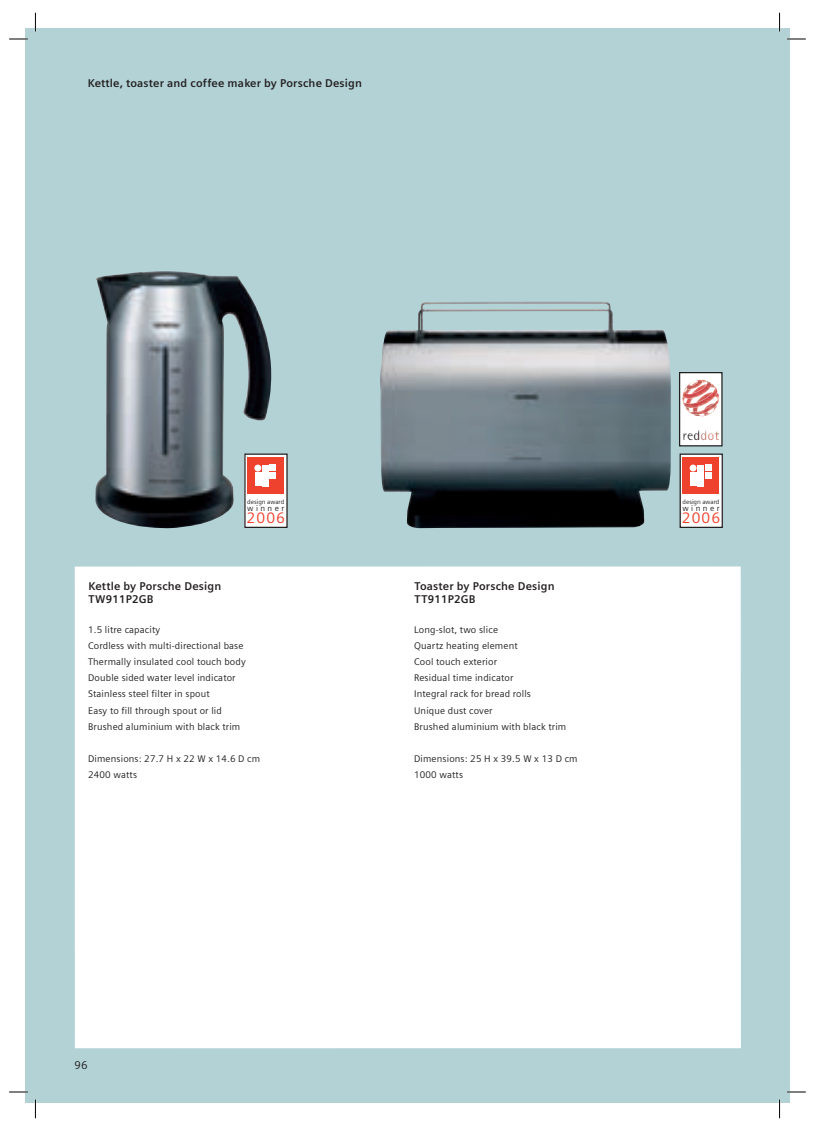
<style>
.page{position:relative;width:815px;height:1131px;background:#fff}
.page>*{position:absolute;margin:0;border:0;box-sizing:border-box;transform-origin:0 0}
.t1{font:15.12px "Siemens Sans";letter-spacing:.08em;color:#ef422e}
.t2{font:700 11.25px/13.1px "Siemens Sans";letter-spacing:.015em;color:#231f20}
.t3{font:11.25px "Siemens Sans";color:#231f20}
.t4{font:9.62px/16.1px "Siemens Sans";letter-spacing:.015em;color:#231f20}
.t5{font:8.12px "Siemens Sans";letter-spacing:.3em;color:#231f20}
.t6{font:6.38px "Siemens Sans";color:#231f20}
</style>
<div class="page">
<div style="left:25px;top:28px;width:755px;height:1074px;background:#b2d2d6"></div>
<div style="left:75px;top:566px;width:666px;height:482px;background:#fff"></div>
<div style="left:780px;top:28px;width:10px;height:1074px;background:#b2d2d6"></div>
<img style="left:95px;top:271px;width:176px;height:257px">
<img style="left:380px;top:302px;width:291px;height:226px">
<div style="left:245px;top:454px;width:42px;height:73px;background:#fff"></div>
<div style="left:247px;top:457px;width:37px;height:36px;background:#ef422e"></div>
<div style="left:255px;top:472px;width:6px;height:14px;background:#fff"></div>
<div style="left:262px;top:465px;width:6px;height:21px;background:#fff"></div>
<svg style="left:270px;top:465px;width:6px;height:13px"></svg>
<div style="left:254px;top:464px;width:7px;height:7px;background:#fff;border-radius:50%"></div>
<div style="left:244px;top:453px;width:44px;height:75px;border:1px solid #231f20"></div>
<svg style="left:681px;top:374px;width:40px;height:70px;background:#f2dad9"></svg>
<img style="left:693px;top:400px;width:26px;height:14px">
<div style="left:679px;top:372px;width:44px;height:74px;border:1px solid #231f20"></div>
<div style="left:680px;top:454px;width:42px;height:73px;background:#fff"></div>
<div style="left:683px;top:457px;width:36px;height:36px;background:#ef422e"></div>
<div style="left:690px;top:472px;width:6px;height:14px;background:#fff"></div>
<div style="left:698px;top:465px;width:6px;height:21px;background:#fff"></div>
<svg style="left:705px;top:465px;width:6px;height:13px"></svg>
<div style="left:690px;top:464px;width:7px;height:7px;background:#fff;border-radius:50%"></div>
<div style="left:680px;top:453px;width:43px;height:75px;border:1px solid #231f20"></div>
<svg style="left:9px;top:38px;width:19px;height:2px"></svg>
<svg style="left:787px;top:38px;width:19px;height:2px"></svg>
<svg style="left:9px;top:1091px;width:19px;height:1px"></svg>
<svg style="left:787px;top:1091px;width:19px;height:1px"></svg>
<svg style="left:35px;top:13px;width:1px;height:18px"></svg>
<svg style="left:35px;top:1099px;width:1px;height:19px"></svg>
<svg style="left:779px;top:13px;width:1px;height:18px"></svg>
<svg style="left:779px;top:1099px;width:1px;height:19px"></svg>
<p class="t2" style="left:88px;top:77px;width:276px">Kettle, toaster and coffee maker by Porsche Design</p>
<p class="t6" style="left:247px;top:499px;width:39px">design award</p>
<p class="t5" style="left:247px;top:505px;width:39px">winner</p>
<p class="t1" style="left:246px;top:511px;width:40px">2006</p>
<p class="t2" style="left:89px;top:580px;width:134px">Kettle by Porsche Design<br>TW911P2GB</p>
<p class="t4" style="left:88px;top:622px;width:159px">1.5 litre capacity<br>Cordless with multi-directional base<br>Thermally insulated cool touch body<br>Double sided water level indicator<br>Stainless steel filter in spout<br>Easy to fill through spout or lid<br>Brushed aluminium with black trim</p>
<p class="t4" style="left:88px;top:751px;width:174px">Dimensions: 27.7 H x 22 W x 14.6 D cm<br>2400 watts</p>
<p class="t3" style="left:75px;top:1060px;width:14px">96</p>
<p class="t2" style="left:415px;top:580px;width:142px">Toaster by Porsche Design<br>TT911P2GB</p>
<p class="t4" style="left:414px;top:622px;width:154px">Long-slot, two slice<br>Quartz heating element<br>Cool touch exterior<br>Residual time indicator<br>Integral rack for bread rolls<br>Unique dust cover<br>Brushed aluminium with black trim</p>
<p class="t4" style="left:414px;top:751px;width:165px">Dimensions: 25 H x 39.5 W x 13 D cm<br>1000 watts</p>
<p class="t6" style="left:682px;top:499px;width:39px">design award</p>
<p class="t5" style="left:682px;top:505px;width:39px">winner</p>
<p class="t1" style="left:682px;top:511px;width:40px">2006</p>
</div>
